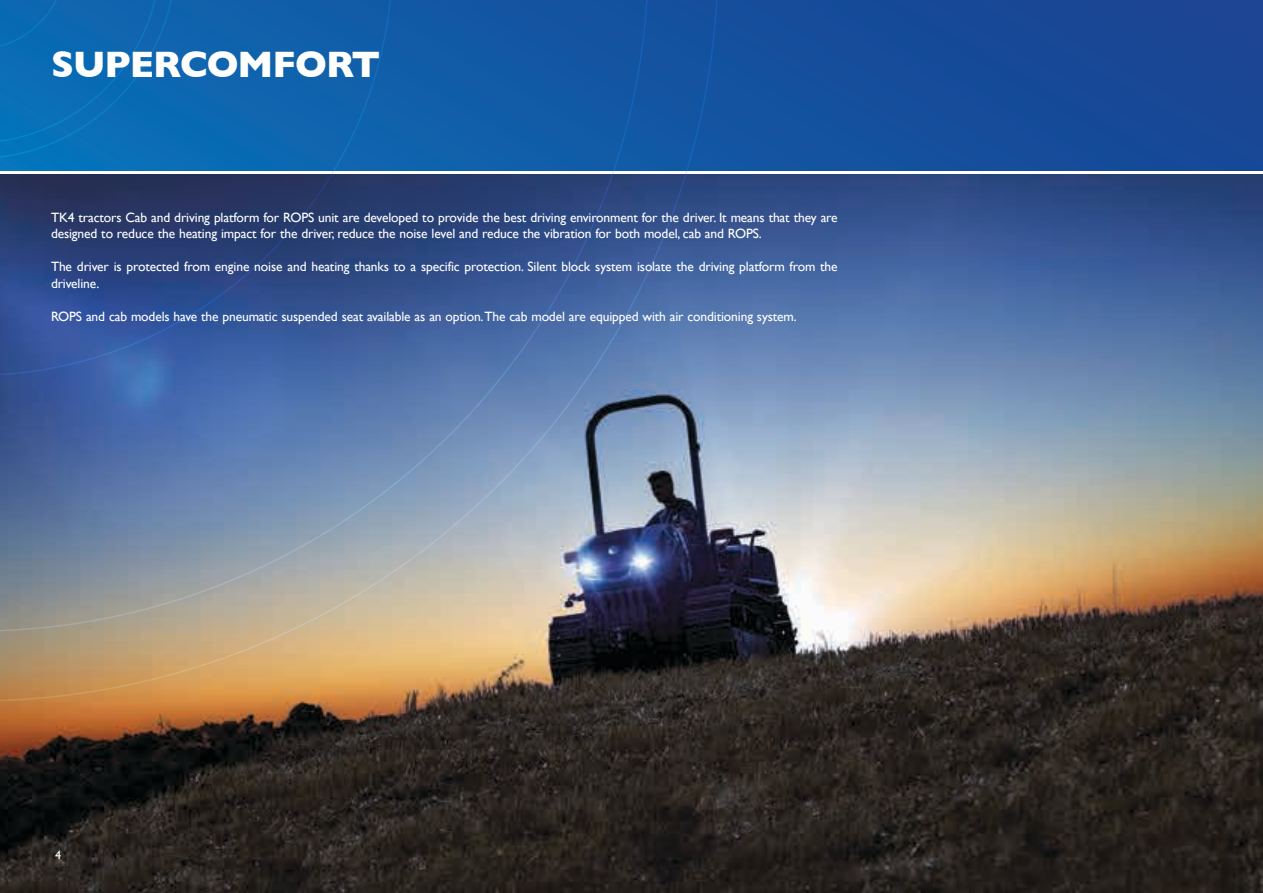
<style>
.page{position:relative;width:1263px;height:893px;background:#fff}
.page>*{position:absolute;margin:0;border:0;box-sizing:border-box;transform-origin:0 0}
.t1{font:700 37.5px "Gill Sans";letter-spacing:-.025em;color:#fff}
.t2{font:13.5px/16.5px "Gill Sans";letter-spacing:-.01em;color:#fff}
.t3{font:12px "Gill Sans";color:#fff}
</style>
<div class="page">
<div style="left:0;top:0;width:1263px;height:170px;background:#164b99"></div>
<img style="left:0;top:174px;width:1263px;height:719px">
<img style="left:0;top:0;width:719px;height:702px">
<svg style="left:0;top:0;width:649px;height:632px;background:#5e7ba4"></svg>
<svg style="left:0;top:0;width:393px;height:376px;background:#265392"></svg>
<svg style="left:0;top:0;width:176px;height:159px;background:#0a6bb4"></svg>
<h1 class="t1" style="left:51px;top:34px;width:331px">SUPERCOMFORT</h1>
<p class="t2" style="left:51px;top:209px;width:788px">TK4 tractors Cab and driving platform for ROPS unit are developed to provide the best driving environment for the driver. It means that they are designed to reduce the heating impact for the driver, reduce the noise level and reduce the vibration for both model, cab and ROPS.</p>
<p class="t2" style="left:51px;top:258px;width:788px">The driver is protected from engine noise and heating thanks to a specific protection. Silent block system isolate the driving platform from the driveline.</p>
<p class="t2" style="left:51px;top:308px;width:747px">ROPS and cab models have the pneumatic suspended seat available as an option. The cab model are equipped with air conditioning system.</p>
<p class="t3" style="left:55px;top:848px;width:7px">4</p>
</div>
